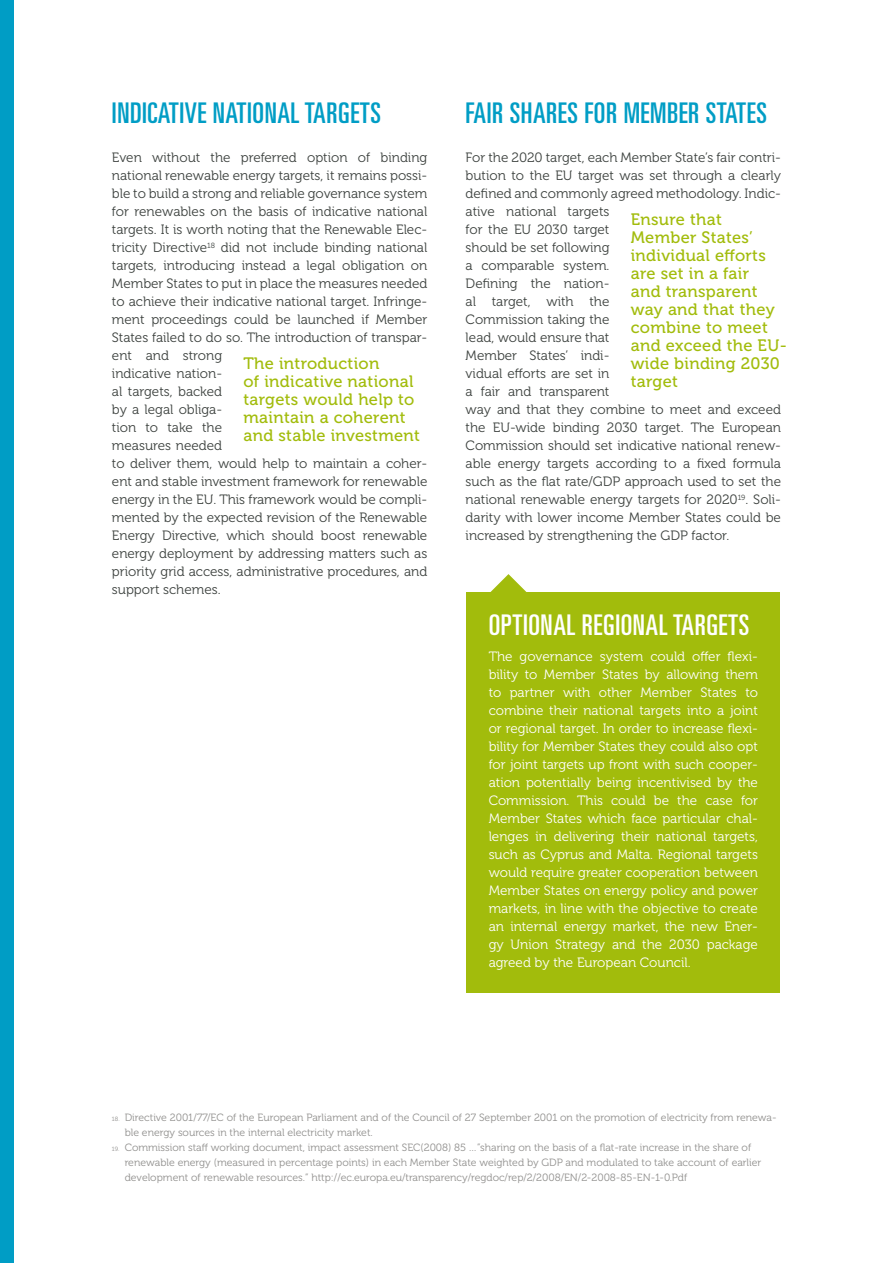
<style>
.page{position:relative;width:893px;height:1263px;background:#fff}
.page>*{position:absolute;margin:0;border:0;box-sizing:border-box;transform-origin:0 0}
.t1{font:ultra-condensed 28.5px "Univers";letter-spacing:.02em;color:#009dc5}
.t2{font:ultra-condensed 28.5px "Univers";letter-spacing:.02em;color:#fff}
.t3{font:16.5px/18px "Museo 500";letter-spacing:.02em;color:#a2bc0c}
.t4{font:13.5px/18px "Museo 300";color:#3c413e}
.t5{font:13.5px/18px "Museo 300";color:#fff;text-align:justify}
.t6{font:10.5px/15px "Museo 300";color:#908f8d}
.s1{font-size:6.15px}
</style>
<div class="page">
<div style="left:0;top:0;width:13px;height:1263px;background:#009dc5"></div>
<div style="left:466px;top:592px;width:314px;height:400px;background:#a2bc0c"></div>
<svg style="left:490px;top:574px;width:36px;height:18px"></svg>
<h1 class="t1" style="left:112px;top:96px;width:271px">INDICATIVE NATIONAL TARGETS</h1>
<p class="t4" style="left:112px;top:149px;width:317px">Even without the preferred option of binding national renewable energy targets, it remains possi&shy;ble to build a strong and reliable governance system for renewables on the basis of indicative national targets. It is worth noting that the Renewable Elec&shy;tricity Directive<sup>18</sup> did not include binding national targets, introducing instead a legal obligation on Member States to put in place the measures needed to achieve their indicative national target. Infringe&shy;ment proceedings could be launched if Member States failed to do so. The introduction of transpar&shy;ent and strong<br>indicative nation-<br>al targets, backed<br>by a legal obliga-<br>tion to take the<br>measures needed<br>to deliver them, would help to maintain a coher&shy;ent and stable investment framework for renewable energy in the EU. This framework would be compli&shy;mented by the expected revision of the Renewable Energy Directive, which should boost renewable energy deployment by addressing matters such as priority grid access, administrative procedures, and support schemes.</p>
<p class="t3" style="left:243px;top:354px;width:178px">The introduction<br>of indicative national targets would help to maintain a coherent and stable investment</p>
<h1 class="t1" style="left:466px;top:96px;width:303px">FAIR SHARES FOR MEMBER STATES</h1>
<p class="t4" style="left:466px;top:149px;width:317px">For the 2020 target, each Member State’s fair contri&shy;bution to the EU target was set through a clearly defined and commonly agreed methodology. Indic&shy;ative national targets<br>for the EU 2030 target<br>should be set following<br>a comparable system.<br>Defining the nation-<br>al target, with the<br>Commission taking the<br>lead, would ensure that<br>Member States’ indi-<br>vidual efforts are set in<br>a fair and transparent<br>way and that they combine to meet and exceed the EU-wide binding 2030 target. The European Commission should set indicative national renew&shy;able energy targets according to a fixed formula such as the flat rate/GDP approach used to set the national renewable energy targets for 2020<sup>19</sup>. Soli&shy;darity with lower income Member States could be increased by strengthening the GDP factor.</p>
<p class="t3" style="left:631px;top:211px;width:158px">Ensure that<br>Member States’ individual efforts are set in a fair<br>and transparent way and that they combine to meet and exceed the EU&shy;wide binding 2030 target</p>
<h1 class="t2" style="left:489px;top:608px;width:262px">OPTIONAL REGIONAL TARGETS</h1>
<p class="t5" style="left:489px;top:648px;width:271px">The governance system could offer flexi&shy;bility to Member States by allowing them to partner with other Member States to combine their national targets into a joint or regional target. In order to increase flexi&shy;bility for Member States they could also opt for joint targets up front with such cooper&shy;ation potentially being incentivised by the Commission. This could be the case for Member States which face particular chal&shy;lenges in delivering their national targets, such as Cyprus and Malta. Regional targets would require greater cooperation between Member States on energy policy and power markets, in line with the objective to create an internal energy market, the new Ener&shy;gy Union Strategy and the 2030 package agreed by the European Council.</p>
<p class="t6" style="left:125px;top:1110px;width:653px;text-indent:-13px"><span class="s1">18.</span> Directive 2001/77/EC of the European Parliament and of the Council of 27 September 2001 on the promotion of electricity from renewa&shy;ble energy sources in the internal electricity market.</p>
<p class="t6" style="left:125px;top:1140px;width:638px;text-indent:-13px"><span class="s1">19.</span> Commission staff working document, impact assessment SEC(2008) 85 …”sharing on the basis of a flat-rate increase in the share of renewable energy (measured in percentage points) in each Member State weighted by GDP and modulated to take account of earlier development of renewable resources.” http://ec.europa.eu/transparency/regdoc/rep/2/2008/EN/2-2008-85-EN-1-0.Pdf</p>
</div>
